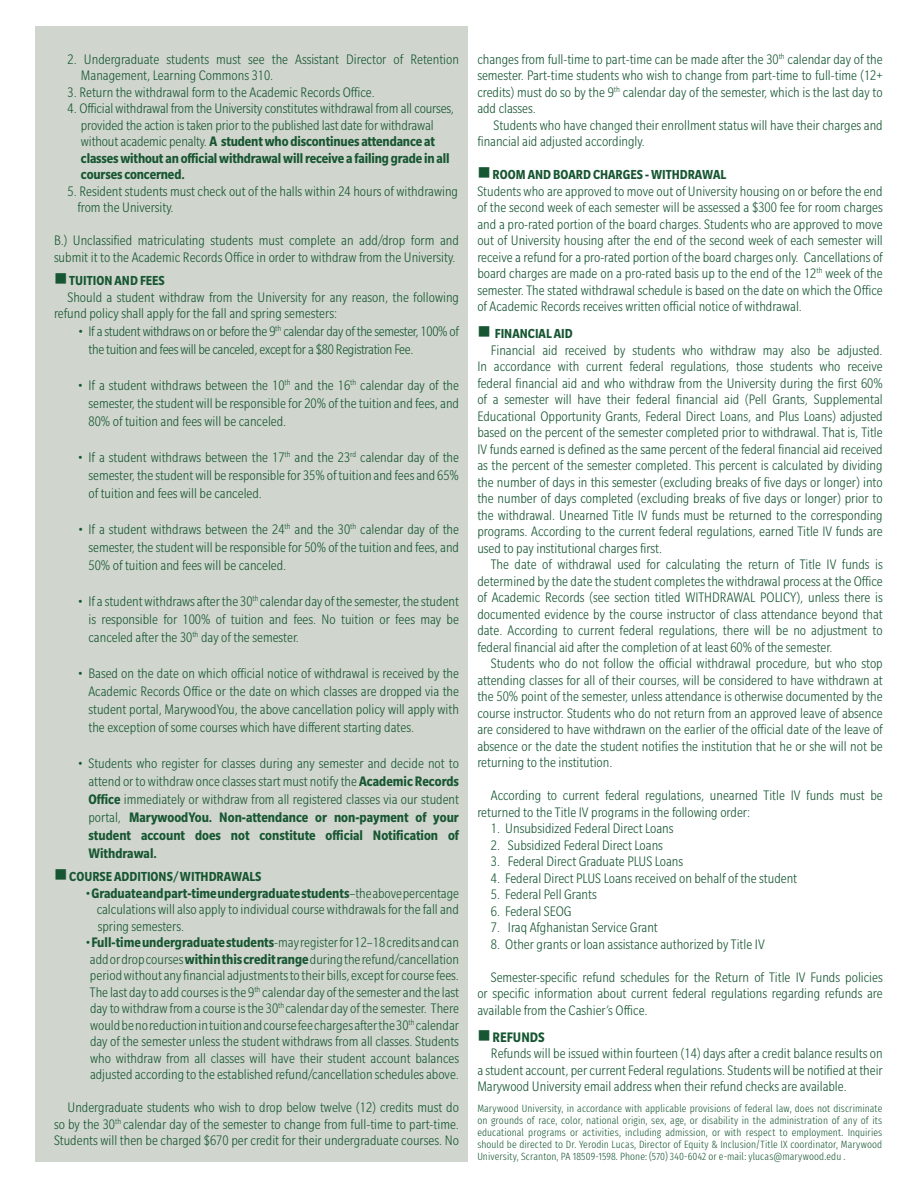
<style>
.page{position:relative;width:918px;height:1188px;background:#fff}
.page>*{position:absolute;margin:0;border:0;box-sizing:border-box;transform-origin:0 0}
.t1{font:300 condensed 15px/16.5px "Slate Std";color:#175632;text-align:justify}
.t2{font:300 condensed 15px/18px "Slate Std";letter-spacing:-.02em;color:#175632}
.t3{font:700 condensed 15px "Slate Std";color:#175632}
.t4{font:700 condensed 14.25px "Slate Std";color:#175632}
.t5{font:300 extra-condensed 10.5px/12px "Fira Sans";letter-spacing:.01em;color:#175632;text-align:justify}
.s1{font-weight:700}
</style>
<div class="page">
<div style="left:35px;top:26px;width:433px;height:1136px;background:#d0d6cd"></div>
<p class="t1" style="left:81px;top:51px;width:380px;text-indent:-13px">2. Undergraduate students must see the Assistant Director of Retention<br>Management, Learning Commons 310.</p>
<p class="t1" style="left:67px;top:84px;width:309px">3. Return the withdrawal form to the Academic Records Office.</p>
<p class="t1" style="left:81px;top:100px;width:375px;text-align:left;text-indent:-14px">4. Official withdrawal from the University constitutes withdrawal from all courses, provided the action is taken prior to the published last date for withdrawal without academic penalty. <span class="s1">A student who discontinues attendance at classes without an official withdrawal will receive a failing grade in all courses concerned.</span></p>
<p class="t1" style="left:77px;top:183px;width:382px;text-indent:-10px">5. Resident students must check out of the halls within 24 hours of withdrawing from the University.</p>
<p class="t1" style="left:54px;top:232px;width:406px">B.) Unclassified matriculating students must complete an add/drop form and submit it to the Academic Records Office in order to withdraw from the University.</p>
<p class="t4" style="left:54px;top:273px;width:112px">■TUITION AND FEES</p>
<p class="t1" style="left:54px;top:289px;width:407px;text-indent:14px">Should a student withdraw from the University for any reason, the following refund policy shall apply for the fall and spring semesters:</p>
<p class="t2" style="left:88px;top:322px;width:372px;text-indent:-10px">• If a student withdraws on or before the 9<sup>th</sup> calendar day of the semester, 100% of the tuition and fees will be canceled, except for a $80 Registration Fee.</p>
<p class="t1" style="left:88px;top:376px;width:372px;line-height:18px;text-indent:-10px">• If a student withdraws between the 10<sup>th</sup> and the 16<sup>th</sup> calendar day of the semester, the student will be responsible for 20% of the tuition and fees, and 80% of tuition and fees will be canceled.</p>
<p class="t1" style="left:89px;top:448px;width:372px;line-height:18px;text-indent:-11px">• If a student withdraws between the 17<sup>th</sup> and the 23<sup>rd</sup> calendar day of the semester, the student will be responsible for 35% of tuition and fees and 65% of tuition and fees will be canceled.</p>
<p class="t1" style="left:88px;top:520px;width:372px;line-height:18px;text-indent:-10px">• If a student withdraws between the 24<sup>th</sup> and the 30<sup>th</sup> calendar day of the semester, the student will be responsible for 50% of the tuition and fees, and 50% of tuition and fees will be canceled.</p>
<p class="t1" style="left:89px;top:592px;width:372px;line-height:18px;text-indent:-11px">• If a student withdraws after the 30<sup>th</sup> calendar day of the semester, the student is responsible for 100% of tuition and fees. No tuition or fees may be canceled after the 30<sup>th</sup> day of the semester.</p>
<p class="t1" style="left:88px;top:664px;width:372px;line-height:18px;text-indent:-10px">• Based on the date on which official notice of withdrawal is received by the Academic Records Office or the date on which classes are dropped via the student portal, MarywoodYou, the above cancellation policy will apply with the exception of some courses which have different starting dates.</p>
<p class="t1" style="left:88px;top:754px;width:372px;line-height:18px;text-indent:-10px">• Students who register for classes during any semester and decide not to attend or to withdraw once classes start must notify the <span class="s1">Academic Records Office</span> immediately or withdraw from all registered classes via our student portal, <span class="s1">MarywoodYou. Non-attendance or non-payment of your student account does not constitute official Notification of Withdrawal.</span></p>
<p class="t4" style="left:54px;top:869px;width:209px">■COURSE ADDITIONS/WITHDRAWALS</p>
<p class="t1" style="left:97px;top:885px;width:364px;text-indent:-11px">•<span class="s1">Graduate and part-time undergraduate students</span>–the above percentage calculations will also apply to individual course withdrawals for the fall and spring semesters.</p>
<p class="t1" style="left:85px;top:934px;width:375px;text-align:center">•<span class="s1">Full-time undergraduate students</span>-may register for 12–18 credits and can add or drop courses <span class="s1">within this credit range</span> during the refund/cancellation period without any financial adjustments to their bills, except for course fees.<br>The last day to add courses is the 9<sup>th</sup> calendar day of the semester and the last day to withdraw from a course is the 30<sup>th</sup> calendar day of the semester. There would be no reduction in tuition and course fee charges after the 30<sup>th</sup> calendar day of the semester unless the student withdraws from all classes. Students who withdraw from all classes will have their student account balances adjusted according to the established refund/cancellation schedules above.</p>
<p class="t1" style="left:54px;top:1099px;width:407px;text-indent:14px">Undergraduate students who wish to drop below twelve (12) credits must do so by the 30<sup>th</sup> calendar day of the semester to change from full-time to part-time.<br>Students will then be charged $670 per credit for their undergraduate courses. No</p>
<p class="t1" style="left:477px;top:51px;width:407px">changes from full-time to part-time can be made after the 30<sup>th</sup> calendar day of the semester. Part-time students who wish to change from part-time to full-time (12+ credits) must do so by the 9<sup>th</sup> calendar day of the semester, which is the last day to add classes.</p>
<p class="t1" style="left:477px;top:117px;width:407px;text-indent:16px">Students who have changed their enrollment status will have their charges and financial aid adjusted accordingly.</p>
<p class="t4" style="left:477px;top:167px;width:250px">■ROOM AND BOARD CHARGES - WITHDRAWAL</p>
<p class="t1" style="left:477px;top:183px;width:407px">Students who are approved to move out of University housing on or before the end of the second week of each semester will be assessed a $300 fee for room charges and a pro-rated portion of the board charges. Students who are approved to move out of University housing after the end of the second week of each semester will receive a refund for a pro-rated portion of the board charges only. Cancellations of board charges are made on a pro-rated basis up to the end of the 12<sup>th</sup> week of the semester. The stated withdrawal schedule is based on the date on which the Office of Academic Records receives written official notice of withdrawal.</p>
<p class="t4" style="left:477px;top:326px;width:97px">■ FINANCIAL AID</p>
<p class="t1" style="left:477px;top:342px;width:407px;text-indent:14px">Financial aid received by students who withdraw may also be adjusted.<br>In accordance with current federal regulations, those students who receive federal financial aid and who withdraw from the University during the first 60% of a semester will have their federal financial aid (Pell Grants, Supplemental Educational Opportunity Grants, Federal Direct Loans, and Plus Loans) adjusted based on the percent of the semester completed prior to withdrawal. That is, Title IV funds earned is defined as the same percent of the federal financial aid received as the percent of the semester completed. This percent is calculated by dividing the number of days in this semester (excluding breaks of five days or longer) into the number of days completed (excluding breaks of five days or longer) prior to the withdrawal. Unearned Title IV funds must be returned to the corresponding programs. According to the current federal regulations, earned Title IV funds are used to pay institutional charges first.</p>
<p class="t1" style="left:477px;top:556px;width:407px;text-indent:14px">The date of withdrawal used for calculating the return of Title IV funds is determined by the date the student completes the withdrawal process at the Office of Academic Records (see section titled WITHDRAWAL POLICY), unless there is documented evidence by the course instructor of class attendance beyond that date. According to current federal regulations, there will be no adjustment to federal financial aid after the completion of at least 60% of the semester.</p>
<p class="t1" style="left:477px;top:655px;width:407px;text-indent:14px">Students who do not follow the official withdrawal procedure, but who stop attending classes for all of their courses, will be considered to have withdrawn at the 50% point of the semester, unless attendance is otherwise documented by the course instructor. Students who do not return from an approved leave of absence are considered to have withdrawn on the earlier of the official date of the leave of absence or the date the student notifies the institution that he or she will not be returning to the institution.</p>
<p class="t1" style="left:477px;top:787px;width:407px;text-indent:14px">According to current federal regulations, unearned Title IV funds must be returned to the Title IV programs in the following order:</p>
<p class="t1" style="left:491px;top:820px;width:184px">1. Unsubsidized Federal Direct Loans</p>
<p class="t1" style="left:491px;top:837px;width:174px">2. Subsidized Federal Direct Loans</p>
<p class="t1" style="left:491px;top:853px;width:194px">3. Federal Direct Graduate PLUS Loans</p>
<p class="t1" style="left:491px;top:870px;width:308px">4. Federal Direct PLUS Loans received on behalf of the student</p>
<p class="t1" style="left:491px;top:886px;width:107px">5. Federal Pell Grants</p>
<p class="t1" style="left:491px;top:903px;width:82px">6. Federal SEOG</p>
<p class="t1" style="left:491px;top:919px;width:168px">7. Iraq Afghanistan Service Grant</p>
<p class="t1" style="left:491px;top:936px;width:275px">8. Other grants or loan assistance authorized by Title IV</p>
<p class="t1" style="left:477px;top:969px;width:407px;text-indent:14px">Semester-specific refund schedules for the Return of Title IV Funds policies or specific information about current federal regulations regarding refunds are available from the Cashier’s Office.</p>
<p class="t3" style="left:477px;top:1029px;width:69px">■REFUNDS</p>
<p class="t1" style="left:491px;top:1045px;width:393px">Refunds will be issued within fourteen (14) days after a credit balance results on</p>
<p class="t1" style="left:477px;top:1062px;width:407px">a student account, per current Federal regulations. Students will be notified at their</p>
<p class="t1" style="left:477px;top:1078px;width:371px">Marywood University email address when their refund checks are available.</p>
<p class="t5" style="left:477px;top:1102px;width:407px">Marywood University, in accordance with applicable provisions of federal law, does not discriminate on grounds of race, color, national origin, sex, age, or disability in the administration of any of its educational programs or activities, including admission, or with respect to employment. Inquiries should be directed to Dr. Yerodin Lucas, Director of Equity &amp; Inclusion/Title IX coordinator, Marywood University, Scranton, PA 18509-1598. Phone: (570) 340-6042 or e-mail: ylucas@marywood.edu .</p>
</div>
